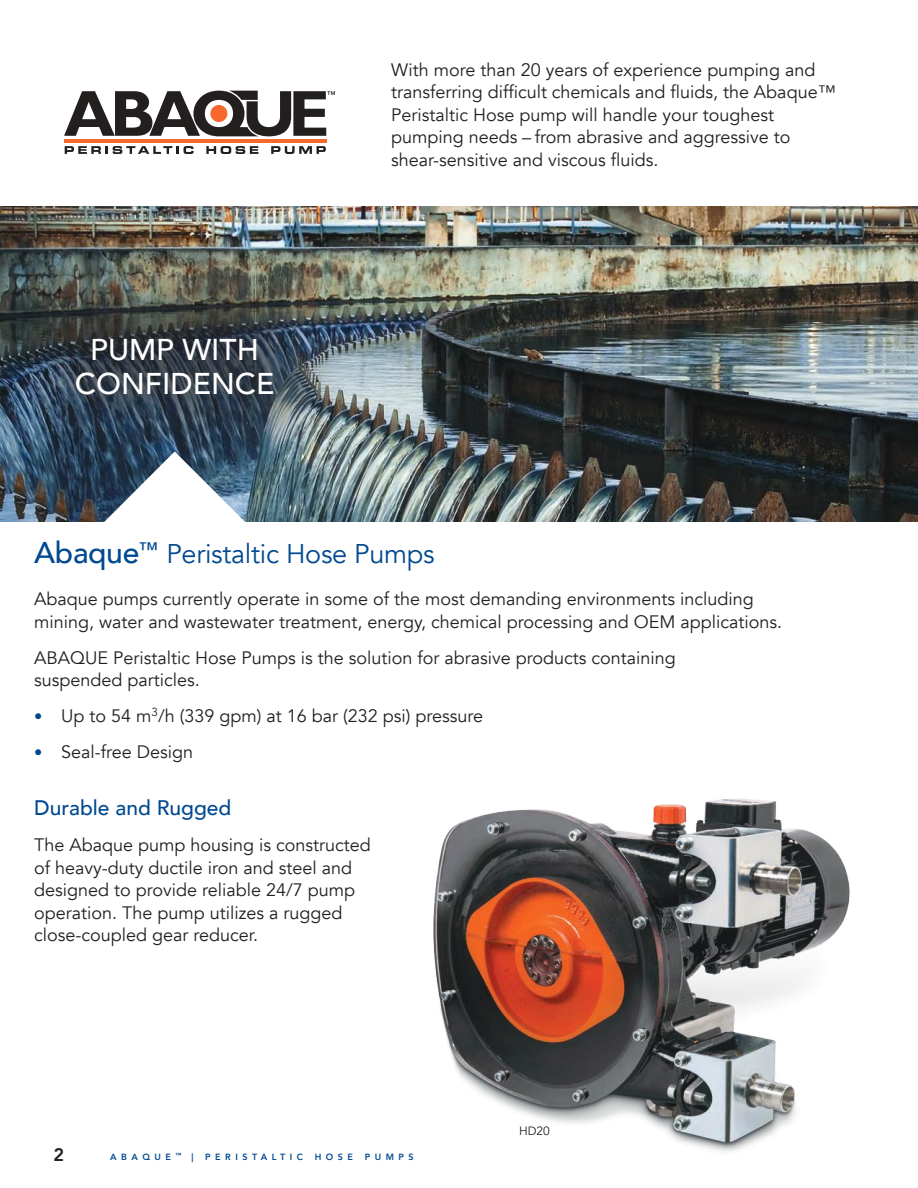
<style>
.page{position:relative;width:918px;height:1188px;background:#fff}
.page>*{position:absolute;margin:0;border:0;box-sizing:border-box;transform-origin:0 0}
.t1{font:500 30px/34.5px "Avenir";color:#fff;text-align:center}
.t2{font:27px "Avenir";letter-spacing:-.01em;color:#004990}
.t3{font:500 21px "Avenir";color:#004990}
.t4{font:18px/22.5px "Avenir";color:#241f1f}
.t5{font:800 18px "Avenir";color:#241f1f}
.t6{font:12px "Avenir";color:#241f1f}
.t7{font:800 9px "Avenir";letter-spacing:.5em;color:#004990}
.s1{font-weight:500;font-size:30px}
.s2{font-size:16.5px;color:#004990}
</style>
<div class="page">
<img style="left:0;top:207px;width:918px;height:314px">
<div style="left:2px;top:261px;width:346px;height:211px;background:#241f1f;opacity:.7"></div>
<svg style="left:103px;top:451px;width:143px;height:71px"></svg>
<img style="left:433px;top:798px;width:417px;height:354px">
<svg style="left:65px;top:146px;width:129px;height:8px"></svg>
<svg style="left:206px;top:146px;width:52px;height:8px"></svg>
<svg style="left:271px;top:146px;width:55px;height:8px"></svg>
<hr style="left:64px;top:139px;width:262px;height:4px;background:#f6682d">
<svg style="left:64px;top:91px;width:271px;height:45px"></svg>
<h1 class="t1" style="left:75px;top:331px;width:201px">PUMP WITH<br>CONFIDENCE</h1>
<p class="t4" style="left:391px;top:59px;width:446px">With more than 20 years of experience pumping and transferring difficult chemicals and fluids, the Abaque™ Peristaltic Hose pump will handle your toughest pumping needs – from abrasive and aggressive to shear-sensitive and viscous fluids.</p>
<h2 class="t2" style="left:34px;top:538px;width:402px"><span class="s1">Abaque</span><sup>™</sup> Peristaltic Hose Pumps</h2>
<p class="t4" style="left:34px;top:588px;width:750px">Abaque pumps currently operate in some of the most demanding environments including mining, water and wastewater treatment, energy, chemical processing and OEM applications.</p>
<p class="t4" style="left:34px;top:647px;width:643px">ABAQUE Peristaltic Hose Pumps is the solution for abrasive products containing suspended particles.</p>
<p class="t4" style="left:34px;top:705px;width:450px"><span class="s2">•</span> Up to 54 m<sup>3</sup>/h (339 gpm) at 16 bar (232 psi) pressure</p>
<p class="t4" style="left:34px;top:741px;width:161px"><span class="s2">•</span> Seal-free Design</p>
<p class="t3" style="left:34px;top:790px;width:199px">Durable and Rugged</p>
<p class="t4" style="left:34px;top:834px;width:338px">The Abaque pump housing is constructed of heavy-duty ductile iron and steel and designed to provide reliable 24/7 pump operation. The pump utilizes a rugged close-coupled gear reducer.</p>
<p class="t5" style="left:54px;top:1141px;width:12px">2</p>
<p class="t7" style="left:110px;top:1150px;width:85px">ABAQUE <sup>™</sup> |</p>
<p class="t7" style="left:205px;top:1150px;width:99px">PERISTALTIC</p>
<p class="t7" style="left:315px;top:1150px;width:40px">HOSE</p>
<p class="t7" style="left:365px;top:1150px;width:50px">PUMPS</p>
<p class="t6" style="left:519px;top:1124px;width:32px">HD20</p>
</div>
